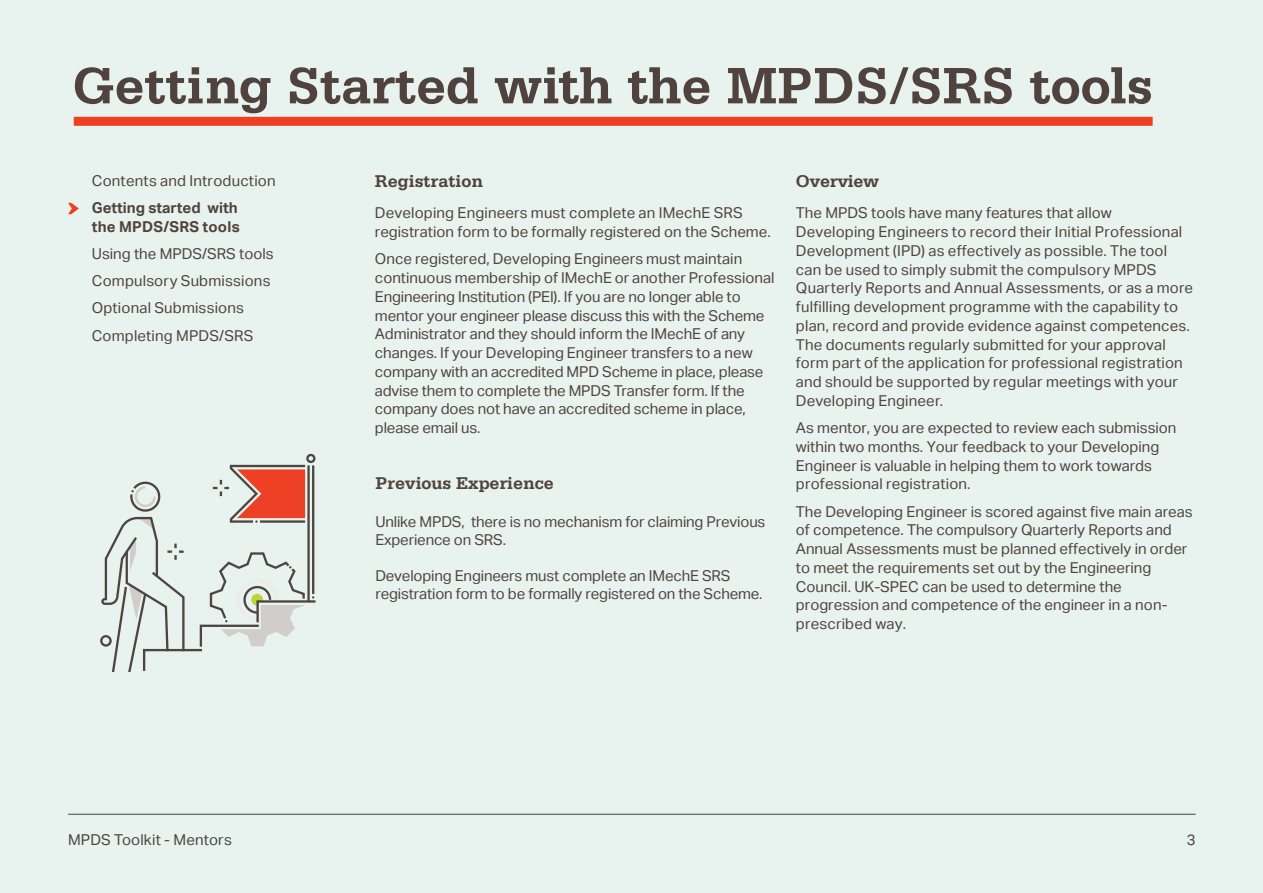
<style>
.page{position:relative;width:1263px;height:893px;background:#e8f2ee}
.page>*{position:absolute;margin:0;border:0;box-sizing:border-box;transform-origin:0 0}
.t1{font:700 54px "Serifa Std";color:#50433d}
.t2{font:700 18px "Serifa Std";letter-spacing:-.005em;color:#50433d}
.t3{font:700 18px "Serifa Std";letter-spacing:-.01em;color:#51443f}
.t4{font:15px/18.8px "Aktiv Grotesk";color:#50433d}
.t5{font:15px/18px "Aktiv Grotesk";letter-spacing:-.01em;color:#51443f}
.t6{font:700 15px/18.8px "Aktiv Grotesk";color:#50433d}
</style>
<div class="page">
<svg style="left:68px;top:203px;width:11px;height:11px"></svg>
<div style="left:74px;top:117px;width:1079px;height:9px;background:#ef3e22"></div>
<div style="left:306px;top:454px;width:9px;height:9px;border:2px solid #4e4540;border-radius:50%"></div>
<svg style="left:100px;top:464px;width:216px;height:208px"></svg>
<h1 class="t1" style="left:72px;top:54px;width:1082px">Getting Started with the MPDS/SRS tools</h1>
<p class="t4" style="left:92px;top:171px;width:185px">Contents and Introduction</p>
<p class="t6" style="left:92px;top:198px;width:149px">Getting started with the MPDS/SRS tools</p>
<p class="t4" style="left:92px;top:240px;width:183px;line-height:27.3px">Using the MPDS/SRS tools<br>Compulsory Submissions<br>Optional Submissions<br>Completing MPDS/SRS</p>
<p class="t2" style="left:375px;top:170px;width:110px">Registration</p>
<p class="t4" style="left:375px;top:204px;width:397px">Developing Engineers must complete an IMechE SRS registration form to be formally registered on the Scheme.</p>
<p class="t4" style="left:375px;top:250px;width:401px">Once registered, Developing Engineers must maintain continuous membership of IMechE or another Professional Engineering Institution (PEI). If you are no longer able to mentor your engineer please discuss this with the Scheme Administrator and they should inform the IMechE of any changes. If your Developing Engineer transfers to a new company with an accredited MPD Scheme in place, please advise them to complete the MPDS Transfer form. If the company does not have an accredited scheme in place, please email us.</p>
<p class="t3" style="left:375px;top:472px;width:180px">Previous Experience</p>
<p class="t5" style="left:375px;top:513px;width:392px">Unlike MPDS, there is no mechanism for claiming Previous<br>Experience on SRS.</p>
<p class="t5" style="left:375px;top:567px;width:389px">Developing Engineers must complete an IMechE SRS registration form to be formally registered on the Scheme.</p>
<p class="t2" style="left:796px;top:170px;width:85px">Overview</p>
<p class="t4" style="left:796px;top:204px;width:399px">The MPDS tools have many features that allow Developing Engineers to record their Initial Professional Development (IPD) as effectively as possible. The tool can be used to simply submit the compulsory MPDS Quarterly Reports and Annual Assessments, or as a more fulfilling development programme with the capability to plan, record and provide evidence against competences.<br>The documents regularly submitted for your approval form part of the application for professional registration and should be supported by regular meetings with your Developing Engineer.</p>
<p class="t4" style="left:796px;top:418px;width:382px">As mentor, you are expected to review each submission within two months. Your feedback to your Developing Engineer is valuable in helping them to work towards professional registration.</p>
<p class="t4" style="left:796px;top:502px;width:398px">The Developing Engineer is scored against five main areas of competence. The compulsory Quarterly Reports and Annual Assessments must be planned effectively in order to meet the requirements set out by the Engineering Council. UK-SPEC can be used to determine the progression and competence of the engineer in a non&shy;prescribed way.</p>
<p class="t4" style="left:68px;top:831px;width:165px">MPDS Toolkit - Mentors</p>
<p class="t4" style="left:1187px;top:831px;width:10px">3</p>
</div>
